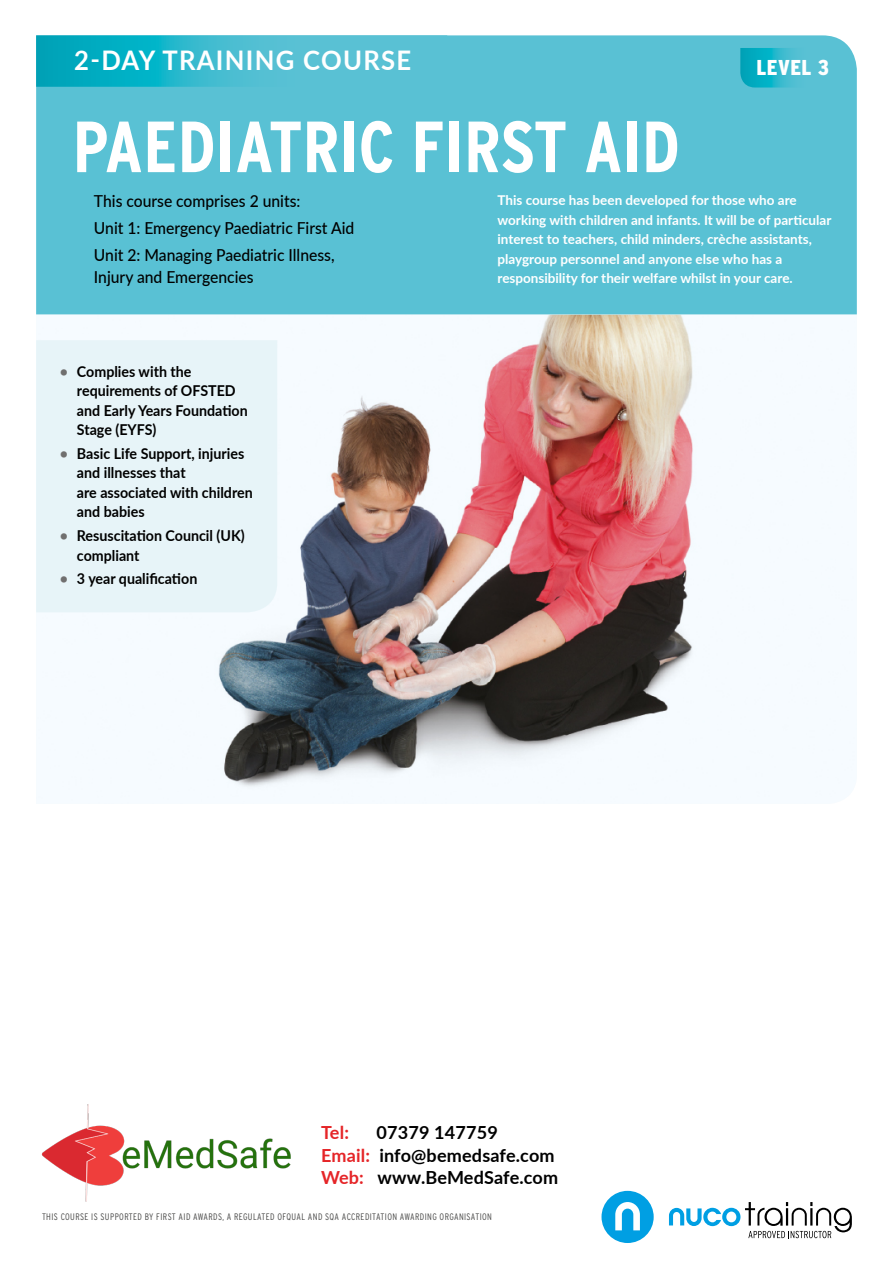
<style>
.page{position:relative;width:893px;height:1263px;background:#fff}
.page>*{position:absolute;margin:0;border:0;box-sizing:border-box;transform-origin:0 0}
.t1{font:700 condensed 72.3px "Interstate";color:#fff}
.t2{font:700 27px "Lato";letter-spacing:.05em;color:#fff;scale:.95 1}
.t3{font:900 condensed 21.45px "Interstate";letter-spacing:.02em;color:#fff}
.t4{font:700 18px/22.5px "Lato";letter-spacing:.01em;color:#000;text-align:center}
.t5{font:700 18px "Lato";color:#e52528}
.t6{font:500 16.5px/26.7px "Lato";color:#000;scale:.95 1}
.t7{font:700 15px/19.5px "Lato";color:#000;scale:.95 1}
.t8{font:700 13.5px/19.5px "Lato";color:#fff}
.t9{font:300 condensed 9.45px "Interstate";letter-spacing:.04em;color:#4a4a49}
.s1{color:#706f6f}
.s2{color:#e52528}
</style>
<div class="page">
<svg style="left:669px;top:1202px;width:183px;height:36px"></svg>
<svg style="left:601px;top:1191px;width:53px;height:52px"></svg>
<img style="left:36px;top:315px;width:821px;height:486px">
<div style="left:36px;top:35px;width:821px;height:279px;background:#59c1d4"></div>
<svg style="left:36px;top:35px;width:411px;height:52px;background:#37b9cd"></svg>
<div style="left:36px;top:340px;width:241px;height:272px;background:#e7f4f8"></div>
<svg style="left:740px;top:48px;width:104px;height:40px;background:#37b9cd"></svg>
<img style="left:42px;top:1104px;width:249px;height:97px">
<h2 class="t2" style="left:74px;top:40px;width:356px">2-DAY TRAINING COURSE</h2>
<h1 class="t1" style="left:73px;top:106px;width:609px">PAEDIATRIC FIRST AID</h1>
<h3 class="t3" style="left:756px;top:55px;width:74px">LEVEL 3</h3>
<p class="t6" style="left:94px;top:187px;width:276px">This course comprises 2 units:<br>Unit 1: Emergency Paediatric First Aid<br>Unit 2: Managing Paediatric Illness,</p>
<p class="t6" style="left:94px;top:263px;width:170px">Injury and Emergencies</p>
<p class="t7" style="left:77px;top:361px;width:181px;text-indent:-17px"><span class="s1">•</span> Complies with the requirements of OFSTED and Early Years Foundation<br>Stage (EYFS)</p>
<p class="t7" style="left:77px;top:443px;width:187px;text-indent:-17px"><span class="s1">•</span> Basic Life Support, injuries and illnesses that<br>are associated with children and babies</p>
<p class="t7" style="left:77px;top:525px;width:178px;text-indent:-17px"><span class="s1">•</span> Resuscitation Council (UK) compliant</p>
<p class="t7" style="left:60px;top:568px;width:146px"><span class="s1">•</span> 3 year qualification</p>
<p class="t8" style="left:497px;top:190px;width:335px">This course has been developed for those who are working with children and infants. It will be of particular interest to teachers, child minders, crèche assistants, playgroup personnel and anyone else who has a responsibility for their welfare whilst in your care.</p>
<h3 class="t5" style="left:321px;top:1119px;width:29px">Tel:</h3>
<h3 class="t4" style="left:321px;top:1121px;width:239px">07379 147759<br><span class="s2">Email:</span> info@bemedsafe.com<br><span class="s2">Web:</span> www.BeMedSafe.com</h3>
<p class="t9" style="left:42px;top:1212px;width:451px">THIS COURSE IS SUPPORTED BY FIRST AID AWARDS, A REGULATED OFQUAL AND SQA ACCREDITATION AWARDING ORGANISATION</p>
</div>
